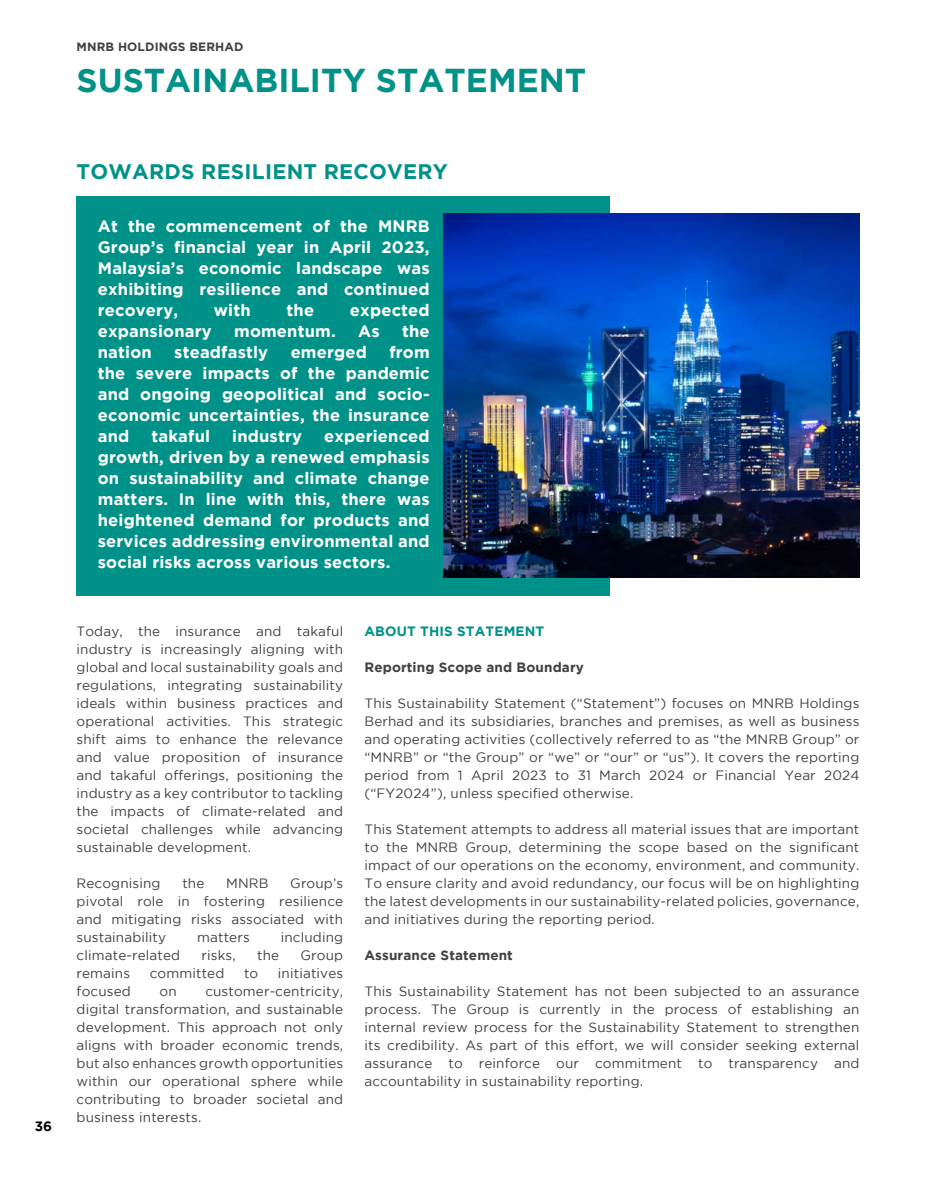
<style>
.page{position:relative;width:936px;height:1191px;background:#fff}
.page>*{position:absolute;margin:0;border:0;box-sizing:border-box;transform-origin:0 0}
.t1{font:700 33px "Gotham";color:#009189}
.t2{font:700 21px "Gotham";letter-spacing:.01em;color:#009189}
.t3{font:700 16.5px/21px "Gotham";letter-spacing:.01em;color:#fff;text-align:justify}
.t4{font:13.5px/18px "Gotham";letter-spacing:.01em;color:#414042;text-align:justify}
.t5{font:700 13.5px "Gotham";letter-spacing:.01em;color:#414042}
.t6{font:700 13.5px "Gotham";letter-spacing:.01em;color:#009189}
.t7{font:700 13.5px "Gotham";color:#000}
.t8{font:700 12px "Gotham";letter-spacing:.01em;color:#414042}
</style>
<div class="page">
<div style="left:77px;top:196px;width:532px;height:399px;background:#009189"></div>
<img style="left:444px;top:213px;width:415px;height:364px">
<p class="t8" style="left:77px;top:40px;width:168px">MNRB HOLDINGS BERHAD</p>
<h1 class="t1" style="left:77px;top:61px;width:511px">SUSTAINABILITY STATEMENT</h1>
<p class="t7" style="left:35px;top:1118px;width:19px">36</p>
<h2 class="t2" style="left:77px;top:159px;width:373px">TOWARDS RESILIENT RECOVERY</h2>
<p class="t3" style="left:98px;top:215px;width:333px">At the commencement of the MNRB Group’s financial year in April 2023, Malaysia’s economic landscape was exhibiting resilience and continued recovery,</p>
<p class="t3" style="left:214px;top:299px;width:38px">with</p>
<p class="t3" style="left:286px;top:299px;width:29px">the</p>
<p class="t3" style="left:350px;top:299px;width:81px">expected</p>
<p class="t3" style="left:98px;top:320px;width:115px">expansionary</p>
<p class="t3" style="left:234px;top:320px;width:103px">momentum.</p>
<p class="t3" style="left:358px;top:320px;width:23px">As</p>
<p class="t3" style="left:402px;top:320px;width:29px">the</p>
<p class="t3" style="left:98px;top:341px;width:55px">nation</p>
<p class="t3" style="left:174px;top:341px;width:95px">steadfastly</p>
<p class="t3" style="left:290px;top:341px;width:78px">emerged</p>
<p class="t3" style="left:98px;top:341px;width:333px;text-indent:291px">from the severe impacts of the pandemic and ongoing geopolitical and socio&shy;economic uncertainties, the insurance and</p>
<p class="t3" style="left:151px;top:425px;width:60px">takaful</p>
<p class="t3" style="left:232px;top:425px;width:71px">industry</p>
<p class="t3" style="left:98px;top:425px;width:333px;text-indent:226px">experienced growth, driven by a renewed emphasis on sustainability and climate change matters. In line with this, there was heightened demand for products and services addressing environmental and social risks across various sectors.</p>
<p class="t4" style="left:77px;top:622px;width:268px">Today, the insurance and takaful industry is increasingly aligning with global and local sustainability goals and regulations, integrating sustainability ideals within business practices and operational activities. This strategic shift aims to enhance the relevance and value proposition of insurance and takaful offerings, positioning the industry as a key contributor to tackling the impacts of climate-related and societal challenges while advancing sustainable development.</p>
<p class="t4" style="left:77px;top:874px;width:85px">Recognising</p>
<p class="t4" style="left:182px;top:874px;width:24px">the</p>
<p class="t4" style="left:226px;top:874px;width:44px">MNRB</p>
<p class="t4" style="left:77px;top:874px;width:268px;text-indent:214px">Group’s pivotal role in fostering resilience and mitigating risks associated with sustainability</p>
<p class="t4" style="left:197px;top:928px;width:54px">matters</p>
<p class="t4" style="left:281px;top:928px;width:64px">including</p>
<p class="t4" style="left:77px;top:946px;width:105px">climate-related</p>
<p class="t4" style="left:201px;top:946px;width:36px">risks,</p>
<p class="t4" style="left:257px;top:946px;width:24px">the</p>
<p class="t4" style="left:300px;top:946px;width:44px">Group</p>
<p class="t4" style="left:77px;top:964px;width:55px">remains</p>
<p class="t4" style="left:150px;top:964px;width:76px">committed</p>
<p class="t4" style="left:244px;top:964px;width:16px">to</p>
<p class="t4" style="left:278px;top:964px;width:67px">initiatives</p>
<p class="t4" style="left:77px;top:982px;width:56px">focused</p>
<p class="t4" style="left:159px;top:982px;width:19px">on</p>
<p class="t4" style="left:77px;top:982px;width:268px;text-indent:129px">customer-centricity, digital transformation, and sustainable development. This approach not only aligns with broader economic trends, but also enhances growth opportunities within our operational sphere while contributing to broader societal and business interests.</p>
<p class="t6" style="left:364px;top:623px;width:181px">ABOUT THIS STATEMENT</p>
<p class="t5" style="left:364px;top:659px;width:221px">Reporting Scope and Boundary</p>
<p class="t4" style="left:364px;top:694px;width:496px">This Sustainability Statement (“Statement”) focuses on MNRB Holdings Berhad and its subsidiaries, branches and premises, as well as business and operating activities (collectively referred to as “the MNRB Group” or “MNRB” or “the Group” or “we” or “our” or “us”). It covers the reporting period from 1 April 2023 to 31 March 2024 or Financial Year 2024 (“FY2024”), unless specified otherwise.</p>
<p class="t4" style="left:364px;top:820px;width:496px">This Statement attempts to address all material issues that are important to the MNRB Group, determining the scope based on the significant impact of our operations on the economy, environment, and community.<br>To ensure clarity and avoid redundancy, our focus will be on highlighting the latest developments in our sustainability-related policies, governance, and initiatives during the reporting period.</p>
<p class="t5" style="left:364px;top:947px;width:150px">Assurance Statement</p>
<p class="t4" style="left:364px;top:981px;width:496px">This Sustainability Statement has not been subjected to an assurance process. The Group is currently in the process of establishing an internal review process for the Sustainability Statement to strengthen its credibility. As part of this effort, we will consider seeking external assurance to reinforce our commitment to transparency and accountability in sustainability reporting.</p>
</div>
